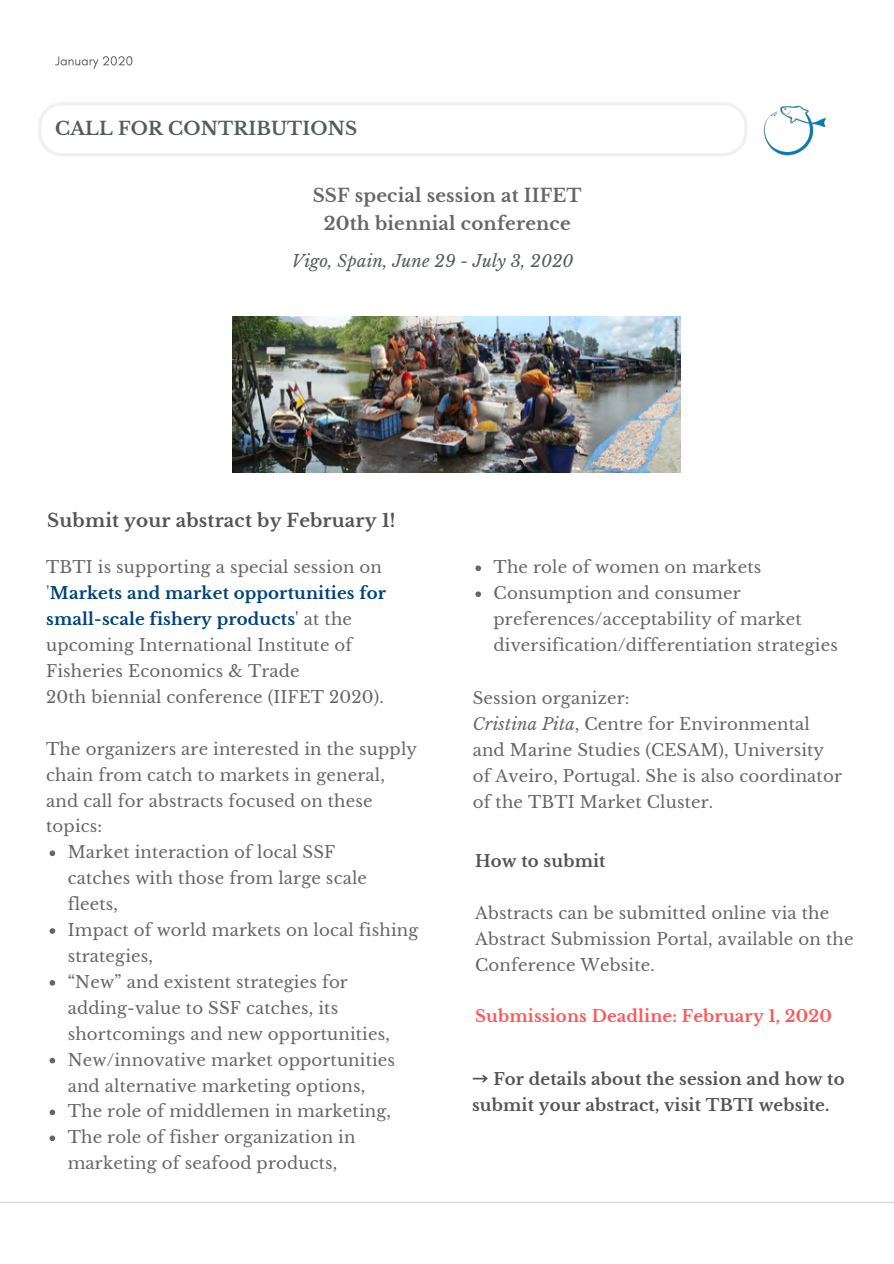
<style>
.page{position:relative;width:894px;height:1264px;background:#fff}
.page>*{position:absolute;margin:0;border:0;box-sizing:border-box;transform-origin:0 0}
.t1{font:700 18.15px/28.2px "Libre Baskerville";letter-spacing:.01em;color:#666;text-align:center}
.t2{font:700 18.15px "Libre Baskerville";letter-spacing:.01em;color:#545454}
.t3{font:700 18.15px "Libre Baskerville";letter-spacing:.01em;color:#565b5b}
.t4{font:16.5px/26px "Libre Baskerville";letter-spacing:.01em;color:#666}
.t5{font:700 16.5px/26px "Libre Baskerville";letter-spacing:.01em;color:#545454}
.t6{font:700 16.5px "Libre Baskerville";letter-spacing:.01em;color:#ff5757}
.t7{font:italic 16.5px "Libre Baskerville";letter-spacing:.01em;color:#565b5b}
.s1{font-weight:700;color:#00437a}
.s2{color:#32566f}
.s3{font-style:italic}
</style>
<div class="page">
<svg style="left:0;top:1201px;width:893px;height:2px"></svg>
<svg style="left:55px;top:56px;width:77px;height:13px"></svg>
<svg style="left:50px;top:850px;width:5px;height:6px"></svg>
<svg style="left:50px;top:928px;width:5px;height:5px"></svg>
<svg style="left:50px;top:980px;width:5px;height:5px"></svg>
<svg style="left:50px;top:1057px;width:5px;height:6px"></svg>
<svg style="left:50px;top:1109px;width:5px;height:6px"></svg>
<svg style="left:50px;top:1135px;width:5px;height:6px"></svg>
<svg style="left:38px;top:102px;width:709px;height:54px"></svg>
<svg style="left:472px;top:1074px;width:16px;height:8px"></svg>
<img style="left:232px;top:317px;width:447px;height:155px">
<svg style="left:475px;top:565px;width:6px;height:6px"></svg>
<svg style="left:475px;top:591px;width:6px;height:6px"></svg>
<img style="left:763px;top:105px;width:64px;height:51px">
<p class="t3" style="left:55px;top:117px;width:303px">CALL FOR CONTRIBUTIONS</p>
<p class="t1" style="left:312px;top:182px;width:270px">SSF special session at IIFET<br>20th biennial conference</p>
<p class="t7" style="left:292px;top:251px;width:283px">Vigo, Spain, June 29 - July 3, 2020</p>
<p class="t2" style="left:47px;top:509px;width:350px">Submit your abstract by February 1!</p>
<p class="t4" style="left:46px;top:554px;width:341px">TBTI is supporting a special session on '<span class="s1">Markets and market opportunities for small-scale fishery products</span><span class="s2">'</span> at the upcoming International Institute of Fisheries Economics &amp; Trade<br>20th biennial conference (IIFET 2020).</p>
<p class="t4" style="left:46px;top:736px;width:372px">The organizers are interested in the supply chain from catch to markets in general, and call for abstracts focused on these topics:</p>
<p class="t4" style="left:68px;top:839px;width:352px">Market interaction of local SSF<br>catches with those from large scale fleets,<br>Impact of world markets on local fishing strategies,<br>“New” and existent strategies for adding-value to SSF catches, its shortcomings and new opportunities,<br>New/innovative market opportunities and alternative marketing options,<br>The role of middlemen in marketing,<br>The role of fisher organization in marketing of seafood products,</p>
<p class="t4" style="left:493px;top:554px;width:346px">The role of women on markets Consumption and consumer preferences/acceptability of market diversification/differentiation strategies</p>
<p class="t4" style="left:472px;top:685px;width:370px">Session organizer:<br><span class="s3">Cristina Pita</span>, Centre for Environmental and Marine Studies (CESAM), University of Aveiro, Portugal. She is also coordinator of the TBTI Market Cluster.</p>
<p class="t5" style="left:475px;top:848px;width:132px">How to submit</p>
<p class="t4" style="left:475px;top:899px;width:380px">Abstracts can be submitted online via the<br>Abstract Submission Portal, available on the<br>Conference Website.</p>
<p class="t6" style="left:475px;top:1006px;width:358px">Submissions Deadline: February 1, 2020</p>
<p class="t5" style="left:472px;top:1066px;width:374px;text-indent:21px">For details about the session and how to submit your abstract, visit TBTI website.</p>
</div>
